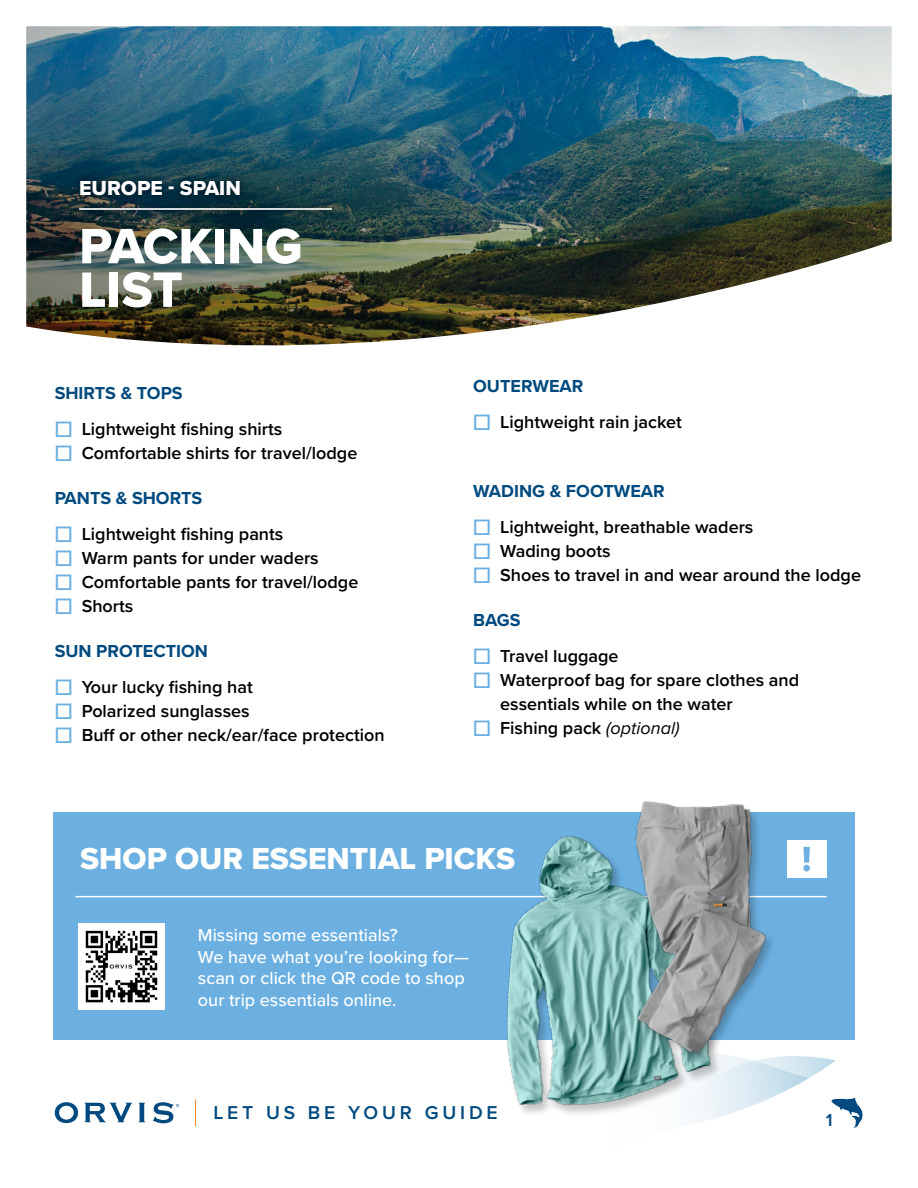
<style>
.page{position:relative;width:918px;height:1188px;background:#fff}
.page>*{position:absolute;margin:0;border:0;box-sizing:border-box;transform-origin:0 0}
.t1{font:51.45px/43.5px "Proxima Nova Extrabld";color:#fff}
.t2{font:31.5px "Proxima Nova Extrabld";color:#fff}
.t3{font:21px "Proxima Nova Extrabld";color:#fff}
.t4{font:600 19.35px "Proxima Nova";letter-spacing:.2em;color:#004a7f}
.t5{font:600 18px/36px "Proxima Nova";color:#000}
.t6{font:500 18px/21.6px "Proxima Nova";color:#fff}
.t7{font:600 18px "Proxima Nova";color:#004a7f}
.s1{font-weight:700;color:#004a7f}
.s2{font-size:27px;color:#6bb0e1}
.s3{font-weight:400;font-style:italic}
</style>
<div class="page">
<img style="left:26px;top:26px;width:866px;height:1102px">
<div style="left:53px;top:812px;width:801px;height:228px;background:#6bb0e1"></div>
<hr style="left:76px;top:896px;width:750px;height:1px;background:#fff">
<img style="left:78px;top:923px;width:87px;height:87px">
<img style="left:429px;top:803px;width:330px;height:325px">
<img style="left:553px;top:771px;width:295px;height:300px">
<p class="t3" style="left:79px;top:172px;width:163px">EUROPE - SPAIN</p>
<h1 class="t1" style="left:79px;top:224px;width:225px">PACKING<br>LIST</h1>
<p class="t5" style="left:55px;top:375px;width:229px"><span class="s1">SHIRTS &amp; TOPS<br></span><span class="s2">☐</span> Lightweight fishing shirts</p>
<p class="t5" style="left:55px;top:435px;width:304px"><span class="s2">☐</span> Comfortable shirts for travel/lodge</p>
<p class="t5" style="left:55px;top:480px;width:230px"><span class="s1">PANTS &amp; SHORTS<br></span><span class="s2">☐</span> Lightweight fishing pants</p>
<p class="t5" style="left:55px;top:546px;width:305px;line-height:24px"><span class="s2">☐</span> Warm pants for under waders<br><span class="s2">☐</span> Comfortable pants for travel/lodge <span class="s2">☐</span> Shorts</p>
<p class="t5" style="left:55px;top:633px;width:200px"><span class="s1">SUN PROTECTION<br></span><span class="s2">☐</span> Your lucky fishing hat</p>
<p class="t5" style="left:55px;top:699px;width:331px;line-height:24px"><span class="s2">☐</span> Polarized sunglasses<br><span class="s2">☐</span> Buff or other neck/ear/face protection</p>
<p class="t5" style="left:473px;top:368px;width:210px"><span class="s1">OUTERWEAR<br></span><span class="s2">☐</span> Lightweight rain jacket</p>
<p class="t5" style="left:473px;top:473px;width:282px"><span class="s1">WADING &amp; FOOTWEAR<br></span><span class="s2">☐</span> Lightweight, breathable waders</p>
<p class="t5" style="left:473px;top:539px;width:389px;line-height:24px"><span class="s2">☐</span> Wading boots<br><span class="s2">☐</span> Shoes to travel in and wear around the lodge</p>
<p class="t5" style="left:473px;top:602px;width:147px"><span class="s1">BAGS<br></span><span class="s2">☐</span> Travel luggage</p>
<p class="t5" style="left:473px;top:662px;width:328px"><span class="s2">☐</span> Waterproof bag for spare clothes and</p>
<p class="t5" style="left:500px;top:686px;width:234px">essentials while on the water</p>
<p class="t5" style="left:473px;top:710px;width:208px"><span class="s2">☐</span> Fishing pack <span class="s3">(optional)</span></p>
<h2 class="t2" style="left:80px;top:835px;width:437px">SHOP OUR ESSENTIAL PICKS</h2>
<p class="t6" style="left:198px;top:924px;width:273px">Missing some essentials?<br>We have what you’re looking for— scan or click the QR code to shop our trip essentials online.</p>
<p class="t4" style="left:213px;top:1098px;width:286px">LET US BE YOUR GUIDE</p>
<p class="t7" style="left:826px;top:1106px;width:8px">1</p>
</div>
